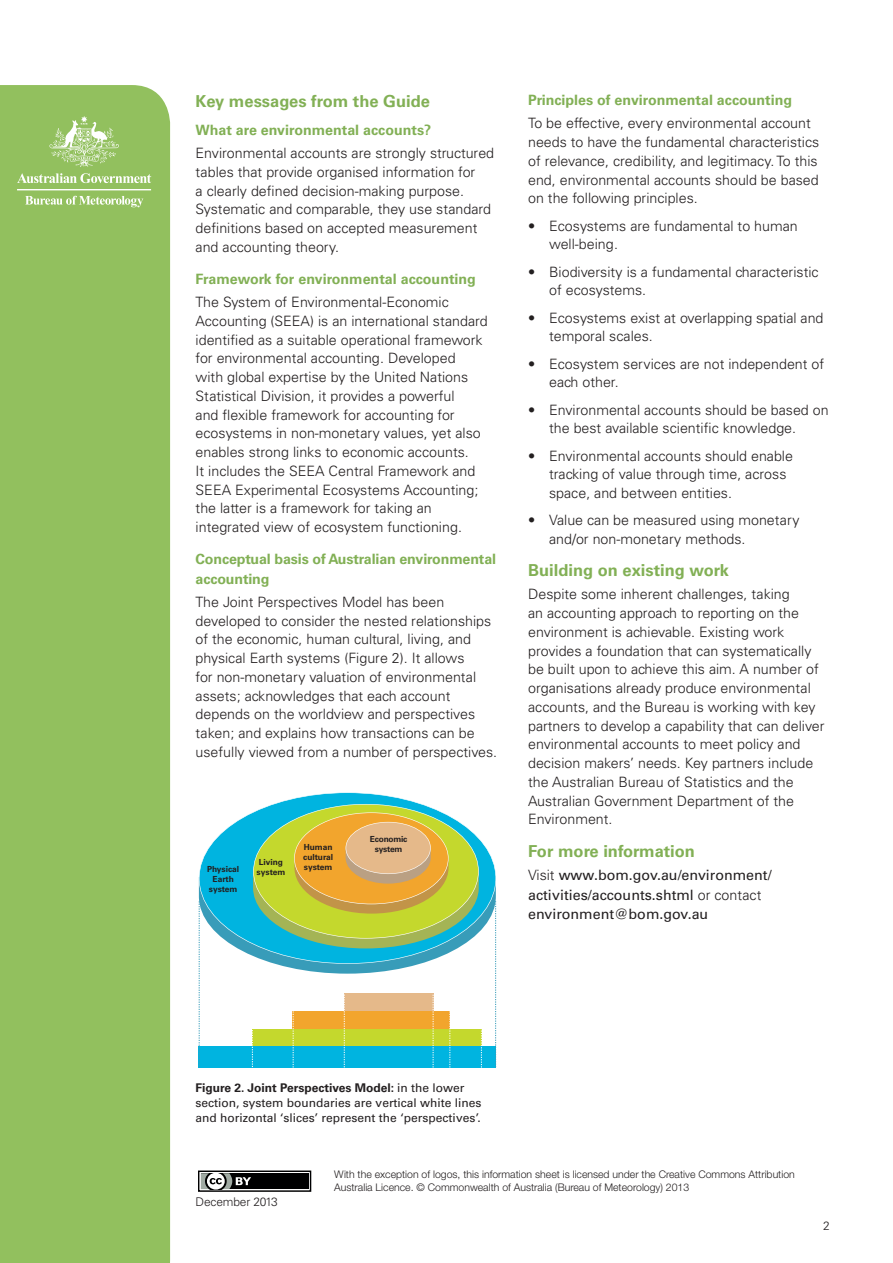
<style>
.page{position:relative;width:893px;height:1263px;background:#fff}
.page>*{position:absolute;margin:0;border:0;box-sizing:border-box;transform-origin:0 0}
.t1{font:700 16.5px "Univers";color:#82b055}
.body_text{font:300 14.25px/18.8px "Univers";color:#231f20}
.t2{font:700 14.25px/19.5px "Univers";color:#82b055}
.body_text-2{font:500 14.25px/19.5px "Univers CE";color:#231f20}
.t3{font:12px/15px "Univers";color:#231f20}
.body_text-3{font:300 12px "Univers";letter-spacing:-.015em;color:#231f20}
.t4{font:300 10.5px/12.6px "Helvetica Neue";color:#231f20}
.t5{font:700 8.4px/10.1px "Univers";color:#231f20}
.t6{font:700 8.4px "Univers";letter-spacing:-.025em;color:#231f20}
.s1{font-family:"Univers";font-weight:300}
.s2{font-weight:700}
</style>
<div class="page">
<div style="left:0;top:85px;width:170px;height:1178px;background:#92c05e"></div>
<svg style="left:17px;top:173px;width:134px;height:10px"></svg>
<svg style="left:49px;top:116px;width:70px;height:51px;background:#aace82"></svg>
<hr style="left:17px;top:189px;width:134px;height:1px;background:#fff">
<svg style="left:25px;top:196px;width:118px;height:11px"></svg>
<svg style="left:276px;top:964px;width:143px;height:10px"></svg>
<svg style="left:199px;top:792px;width:297px;height:172px"></svg>
<div style="left:199px;top:1046px;width:297px;height:21px;background:#00b4e0"></div>
<div style="left:252px;top:1029px;width:230px;height:17px;background:#c4d82d"></div>
<div style="left:293px;top:1011px;width:157px;height:18px;background:#f2a52d"></div>
<div style="left:344px;top:994px;width:89px;height:17px;background:#e5b98a"></div>
<svg style="left:344px;top:994px;width:1px;height:73px"></svg>
<svg style="left:433px;top:994px;width:1px;height:73px"></svg>
<svg style="left:293px;top:1011px;width:1px;height:56px"></svg>
<svg style="left:449px;top:1011px;width:1px;height:56px"></svg>
<svg style="left:252px;top:1030px;width:1px;height:37px"></svg>
<svg style="left:199px;top:901px;width:1px;height:166px"></svg>
<svg style="left:495px;top:901px;width:1px;height:166px"></svg>
<svg style="left:481px;top:1029px;width:1px;height:38px"></svg>
<svg style="left:253px;top:804px;width:226px;height:144px;background:#b3bf64"></svg>
<svg style="left:200px;top:1173px;width:109px;height:17px"></svg>
<div style="left:198px;top:1170px;width:113px;height:22px;border:1px solid #000001"></div>
<div style="left:201px;top:1173px;width:107px;height:16px;background:#000001"></div>
<svg style="left:201px;top:1173px;width:50px;height:16px"></svg>
<h2 class="t1" style="left:196px;top:92px;width:236px">Key messages from the Guide</h2>
<h3 class="t2" style="left:196px;top:120px;width:237px">What are environmental accounts?</h3>
<p class="body_text" style="left:196px;top:144px;width:300px">Environmental accounts are strongly structured tables that provide organised information for<br>a clearly defined decision-making purpose.<br>Systematic and comparable, they use standard definitions based on accepted measurement and accounting theory.</p>
<h3 class="t2" style="left:196px;top:269px;width:282px">Framework for environmental accounting</h3>
<p class="body_text" style="left:196px;top:293px;width:294px">The System of Environmental-Economic Accounting (SEEA) is an international standard identified as a suitable operational framework for environmental accounting. Developed<br>with global expertise by the United Nations Statistical Division, it provides a powerful<br>and flexible framework for accounting for ecosystems in non-monetary values, yet also enables strong links to economic accounts.<br>It includes the SEEA Central Framework and SEEA Experimental Ecosystems Accounting; the latter is a framework for taking an integrated view of ecosystem functioning.</p>
<h3 class="t2" style="left:196px;top:550px;width:302px">Conceptual basis of Australian environmental accounting</h3>
<p class="body_text" style="left:196px;top:592px;width:303px">The Joint Perspectives Model has been developed to consider the nested relationships of the economic, human cultural, living, and physical Earth systems (Figure 2). It allows<br>for non-monetary valuation of environmental assets; acknowledges that each account depends on the worldview and perspectives taken; and explains how transactions can be usefully viewed from a number of perspectives.</p>
<p class="t5" style="left:259px;top:857px;width:26px">Living</p>
<p class="t5" style="left:207px;top:864px;width:34px">Physical</p>
<p class="t5" style="left:257px;top:867px;width:30px">system</p>
<p class="t5" style="left:209px;top:874px;width:30px;text-align:center">Earth system</p>
<p class="t6" style="left:370px;top:834px;width:39px">Economic</p>
<p class="t5" style="left:304px;top:842px;width:30px">Human</p>
<p class="t5" style="left:375px;top:844px;width:29px">system</p>
<p class="t5" style="left:303px;top:852px;width:31px">cultural system</p>
<h3 class="t2" style="left:528px;top:91px;width:266px">Principles of environmental accounting</h3>
<p class="body_text" style="left:528px;top:114px;width:293px">To be effective, every environmental account needs to have the fundamental characteristics of relevance, credibility, and legitimacy. To this end, environmental accounts should be based on the following principles.</p>
<p class="body_text" style="left:549px;top:216px;width:250px;text-indent:-21px">• Ecosystems are fundamental to human well-being.</p>
<p class="body_text" style="left:549px;top:262px;width:271px;text-indent:-21px">• Biodiversity is a fundamental characteristic of ecosystems.</p>
<p class="body_text" style="left:549px;top:308px;width:276px;text-indent:-21px">• Ecosystems exist at overlapping spatial and temporal scales.</p>
<p class="body_text" style="left:549px;top:354px;width:277px;text-indent:-21px">• Ecosystem services are not independent of each other.</p>
<p class="body_text" style="left:549px;top:400px;width:281px;text-indent:-21px">• Environmental accounts should be based on the best available scientific knowledge.</p>
<p class="body_text" style="left:549px;top:446px;width:245px;text-indent:-21px">• Environmental accounts should enable tracking of value through time, across space, and between entities.</p>
<p class="body_text" style="left:549px;top:511px;width:252px;text-indent:-21px">• Value can be measured using monetary and/or non-monetary methods.</p>
<h2 class="t1" style="left:528px;top:561px;width:202px">Building on existing work</h2>
<p class="body_text" style="left:528px;top:585px;width:298px">Despite some inherent challenges, taking<br>an accounting approach to reporting on the environment is achievable. Existing work provides a foundation that can systematically be built upon to achieve this aim. A number of organisations already produce environmental accounts, and the Bureau is working with key partners to develop a capability that can deliver environmental accounts to meet policy and decision makers’ needs. Key partners include the Australian Bureau of Statistics and the Australian Government Department of the Environment.</p>
<h2 class="t1" style="left:528px;top:841px;width:168px">For more information</h2>
<p class="body_text-2" style="left:528px;top:866px;width:245px"><span class="s1">Visit</span> www.bom.gov.au/environment/ activities/accounts.shtml <span class="s1">or contact </span>environment@bom.gov.au</p>
<h3 class="t3" style="left:196px;top:1080px;width:287px"><span class="s2">Figure 2. Joint Perspectives Model:</span> in the lower section, system boundaries are vertical white lines and horizontal ‘slices’ represent the ‘perspectives’.</h3>
<p class="body_text-3" style="left:196px;top:1194px;width:84px">December 2013</p>
<p class="t4" style="left:334px;top:1167px;width:462px">With the exception of logos, this information sheet is licensed under the Creative Commons Attribution<br>Australia Licence. © Commonwealth of Australia (Bureau of Meteorology) 2013</p>
<p class="body_text-3" style="left:823px;top:1219px;width:8px">2</p>
</div>
